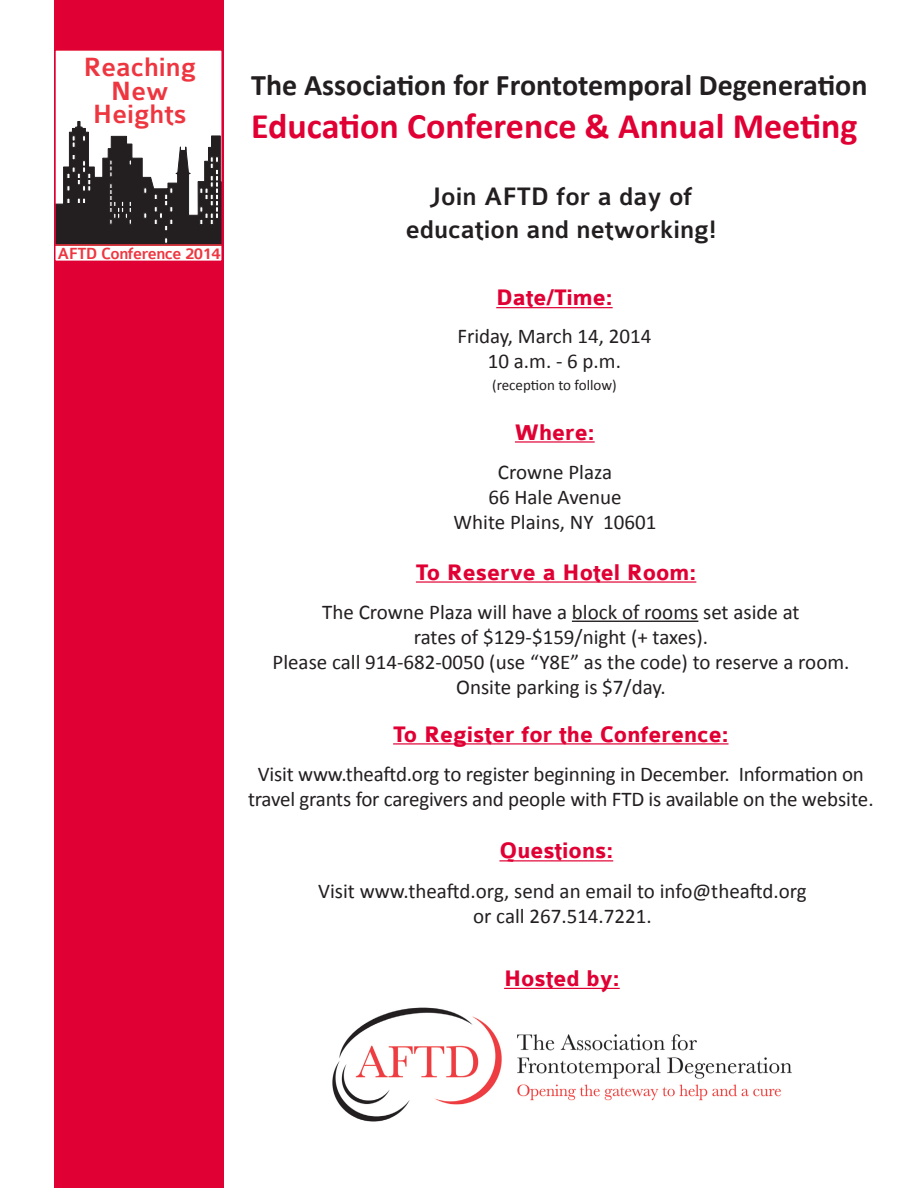
<style>
.page{position:relative;width:918px;height:1188px;background:#fff}
.page>*{position:absolute;margin:0;border:0;box-sizing:border-box;transform-origin:0 0}
.t1{font:700 36px "Calibri";color:#e00034}
.t2{font:700 30px "Calibri";color:#231f20}
.t3{font:500 28.2px/23.5px "Colaborate";color:#ee3640;text-align:center}
.t4{font:500 27px "Colaborate";color:#231f20}
.t5{font:700 24px "Colaborate";color:#e00034}
.t6{font:21px/25.2px "Calibri";color:#231f20;text-align:center}
.t7{font:500 17.25px "Colaborate";letter-spacing:-.03em;color:#ee3640}
.t8{font:15px "Calibri";color:#231f20}
</style>
<div class="page">
<div style="left:54px;top:0;width:170px;height:1188px;background:#e00034"></div>
<img style="left:332px;top:1007px;width:460px;height:115px">
<hr style="left:496px;top:307px;width:117px;height:1px;background:#e00034">
<hr style="left:572px;top:621px;width:126px;height:1px;background:#231f20">
<hr style="left:515px;top:441px;width:80px;height:2px;background:#e00034">
<hr style="left:416px;top:581px;width:280px;height:2px;background:#e00034">
<hr style="left:393px;top:743px;width:336px;height:2px;background:#e00034">
<hr style="left:499px;top:860px;width:114px;height:1px;background:#e00034">
<hr style="left:504px;top:988px;width:116px;height:1px;background:#e00034">
<div style="left:55px;top:50px;width:167px;height:211px;background:#fff"></div>
<svg style="left:57px;top:121px;width:163px;height:125px"></svg>
<div style="left:54px;top:49px;width:169px;height:213px;border:2px solid #e00034"></div>
<p class="t3" style="left:83px;top:56px;width:114px">Reaching<br>New<br>Heights</p>
<p class="t7" style="left:58px;top:245px;width:165px">AFTD Conference 2014</p>
<p class="t2" style="left:251px;top:66px;width:618px">The Association for Frontotemporal Degeneration</p>
<p class="t1" style="left:251px;top:103px;width:608px">Education Conference &amp; Annual Meeting</p>
<p class="t4" style="left:429px;top:183px;width:265px">Join AFTD for a day of</p>
<p class="t4" style="left:406px;top:215px;width:312px">education and networking!</p>
<p class="t5" style="left:496px;top:285px;width:118px">Date/Time:</p>
<p class="t6" style="left:457px;top:324px;width:196px">Friday, March 14, 2014</p>
<p class="t6" style="left:488px;top:349px;width:135px">10 a.m. - 6 p.m.</p>
<p class="t8" style="left:492px;top:375px;width:126px">(reception to follow)</p>
<p class="t5" style="left:515px;top:420px;width:81px">Where:</p>
<p class="t6" style="left:498px;top:459px;width:116px">Crowne Plaza</p>
<p class="t6" style="left:488px;top:484px;width:135px">66 Hale Avenue</p>
<p class="t6" style="left:454px;top:509px;width:204px">White Plains, NY 10601</p>
<p class="t5" style="left:416px;top:560px;width:282px">To Reserve a Hotel Room:</p>
<p class="t6" style="left:322px;top:599px;width:479px">The Crowne Plaza will have a block of rooms set aside at</p>
<p class="t6" style="left:414px;top:625px;width:296px">rates of $129-$159/night (+ taxes).</p>
<p class="t6" style="left:273px;top:650px;width:578px">Please call 914-682-0050 (use “Y8E” as the code) to reserve a room.</p>
<p class="t6" style="left:456px;top:675px;width:211px">Onsite parking is $7/day.</p>
<p class="t5" style="left:393px;top:721px;width:337px">To Register for the Conference:</p>
<p class="t6" style="left:248px;top:761px;width:627px">Visit www.theaftd.org to register beginning in December. Information on travel grants for caregivers and people with FTD is available on the website.</p>
<p class="t5" style="left:499px;top:838px;width:115px">Questions:</p>
<p class="t6" style="left:318px;top:879px;width:490px">Visit www.theaftd.org, send an email to info@theaftd.org</p>
<p class="t6" style="left:473px;top:904px;width:180px">or call 267.514.7221.</p>
<p class="t5" style="left:504px;top:966px;width:117px">Hosted by:</p>
</div>
